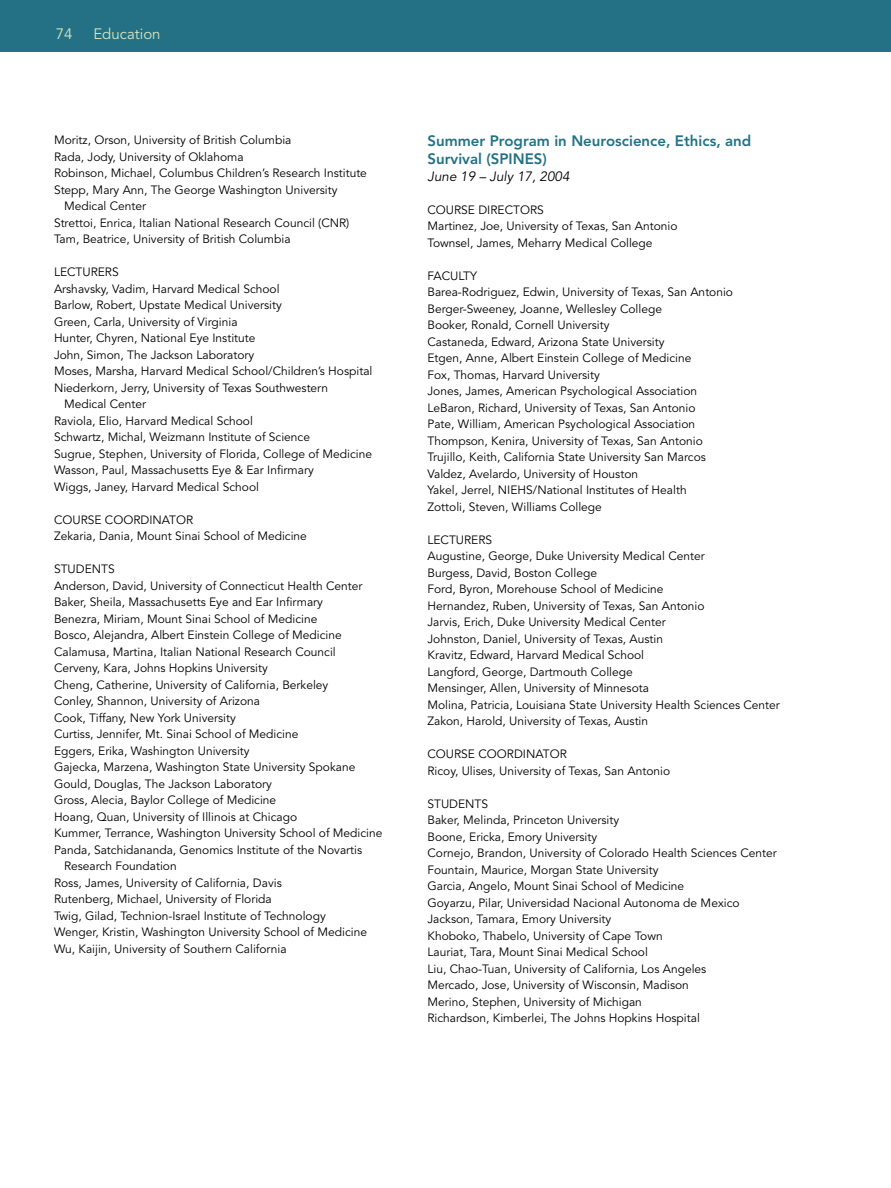
<style>
.page{position:relative;width:891px;height:1188px;background:#fff}
.page>*{position:absolute;margin:0;border:0;box-sizing:border-box;transform-origin:0 0}
.t1{font:800 15px/18px "Avenir";color:#247186}
.t2{font:15px "Avenir";color:#dae4b9}
.t3{font:italic 13.5px "Avenir";color:#000}
.t4{font:12px "Avenir";color:#000}
</style>
<div class="page">
<div style="left:0;top:0;width:891px;height:52px;background:#247186"></div>
<p class="t2" style="left:56px;top:25px;width:18px">74</p>
<p class="t2" style="left:93px;top:25px;width:69px">Education</p>
<p class="t4" style="left:54px;top:133px;width:239px">Moritz, Orson, University of British Columbia</p>
<p class="t4" style="left:54px;top:150px;width:191px">Rada, Jody, University of Oklahoma</p>
<p class="t4" style="left:54px;top:166px;width:314px">Robinson, Michael, Columbus Children’s Research Institute</p>
<p class="t4" style="left:54px;top:183px;width:285px">Stepp, Mary Ann, The George Washington University</p>
<p class="t4" style="left:64px;top:199px;width:84px">Medical Center</p>
<p class="t4" style="left:54px;top:216px;width:297px">Strettoi, Enrica, Italian National Research Council (CNR)</p>
<p class="t4" style="left:54px;top:232px;width:238px">Tam, Beatrice, University of British Columbia</p>
<p class="t4" style="left:54px;top:265px;width:66px">LECTURERS</p>
<p class="t4" style="left:54px;top:282px;width:227px">Arshavsky, Vadim, Harvard Medical School</p>
<p class="t4" style="left:54px;top:298px;width:229px">Barlow, Robert, Upstate Medical University</p>
<p class="t4" style="left:54px;top:315px;width:185px">Green, Carla, University of Virginia</p>
<p class="t4" style="left:54px;top:331px;width:203px">Hunter, Chyren, National Eye Institute</p>
<p class="t4" style="left:54px;top:348px;width:202px">John, Simon, The Jackson Laboratory</p>
<p class="t4" style="left:54px;top:364px;width:320px">Moses, Marsha, Harvard Medical School/Children’s Hospital</p>
<p class="t4" style="left:54px;top:381px;width:276px">Niederkorn, Jerry, University of Texas Southwestern</p>
<p class="t4" style="left:64px;top:397px;width:84px">Medical Center</p>
<p class="t4" style="left:54px;top:414px;width:200px">Raviola, Elio, Harvard Medical School</p>
<p class="t4" style="left:54px;top:430px;width:258px">Schwartz, Michal, Weizmann Institute of Science</p>
<p class="t4" style="left:54px;top:447px;width:320px">Sugrue, Stephen, University of Florida, College of Medicine</p>
<p class="t4" style="left:54px;top:463px;width:261px">Wasson, Paul, Massachusetts Eye &amp; Ear Infirmary</p>
<p class="t4" style="left:54px;top:480px;width:207px">Wiggs, Janey, Harvard Medical School</p>
<p class="t4" style="left:54px;top:513px;width:141px">COURSE COORDINATOR</p>
<p class="t4" style="left:54px;top:529px;width:254px">Zekaria, Dania, Mount Sinai School of Medicine</p>
<p class="t4" style="left:54px;top:562px;width:62px">STUDENTS</p>
<p class="t4" style="left:54px;top:579px;width:310px">Anderson, David, University of Connecticut Health Center</p>
<p class="t4" style="left:54px;top:595px;width:271px">Baker, Sheila, Massachusetts Eye and Ear Infirmary</p>
<p class="t4" style="left:54px;top:612px;width:265px">Benezra, Miriam, Mount Sinai School of Medicine</p>
<p class="t4" style="left:54px;top:628px;width:289px">Bosco, Alejandra, Albert Einstein College of Medicine</p>
<p class="t4" style="left:54px;top:645px;width:283px">Calamusa, Martina, Italian National Research Council</p>
<p class="t4" style="left:54px;top:661px;width:215px">Cerveny, Kara, Johns Hopkins University</p>
<p class="t4" style="left:54px;top:678px;width:276px">Cheng, Catherine, University of California, Berkeley</p>
<p class="t4" style="left:54px;top:694px;width:208px">Conley, Shannon, University of Arizona</p>
<p class="t4" style="left:54px;top:711px;width:183px">Cook, Tiffany, New York University</p>
<p class="t4" style="left:54px;top:727px;width:246px">Curtiss, Jennifer, Mt. Sinai School of Medicine</p>
<p class="t4" style="left:54px;top:744px;width:197px">Eggers, Erika, Washington University</p>
<p class="t4" style="left:54px;top:760px;width:303px">Gajecka, Marzena, Washington State University Spokane</p>
<p class="t4" style="left:54px;top:777px;width:220px">Gould, Douglas, The Jackson Laboratory</p>
<p class="t4" style="left:54px;top:793px;width:224px">Gross, Alecia, Baylor College of Medicine</p>
<p class="t4" style="left:54px;top:810px;width:245px">Hoang, Quan, University of Illinois at Chicago</p>
<p class="t4" style="left:54px;top:826px;width:330px">Kummer, Terrance, Washington University School of Medicine</p>
<p class="t4" style="left:54px;top:843px;width:310px">Panda, Satchidananda, Genomics Institute of the Novartis</p>
<p class="t4" style="left:64px;top:859px;width:114px">Research Foundation</p>
<p class="t4" style="left:54px;top:876px;width:229px">Ross, James, University of California, Davis</p>
<p class="t4" style="left:54px;top:892px;width:219px">Rutenberg, Michael, University of Florida</p>
<p class="t4" style="left:54px;top:909px;width:273px">Twig, Gilad, Technion-Israel Institute of Technology</p>
<p class="t4" style="left:54px;top:925px;width:315px">Wenger, Kristin, Washington University School of Medicine</p>
<p class="t4" style="left:54px;top:942px;width:234px">Wu, Kaijin, University of Southern California</p>
<p class="t1" style="left:428px;top:132px;width:325px">Summer Program in Neuroscience, Ethics, and<br>Survival (SPINES)</p>
<p class="t3" style="left:428px;top:168px;width:144px">June 19 – July 17, 2004</p>
<p class="t4" style="left:428px;top:203px;width:118px">COURSE DIRECTORS</p>
<p class="t4" style="left:428px;top:219px;width:252px">Martinez, Joe, University of Texas, San Antonio</p>
<p class="t4" style="left:428px;top:236px;width:227px">Townsel, James, Meharry Medical College</p>
<p class="t4" style="left:428px;top:269px;width:51px">FACULTY</p>
<p class="t4" style="left:428px;top:285px;width:307px">Barea-Rodriguez, Edwin, University of Texas, San Antonio</p>
<p class="t4" style="left:428px;top:302px;width:236px">Berger-Sweeney, Joanne, Wellesley College</p>
<p class="t4" style="left:428px;top:318px;width:184px">Booker, Ronald, Cornell University</p>
<p class="t4" style="left:428px;top:335px;width:239px">Castaneda, Edward, Arizona State University</p>
<p class="t4" style="left:428px;top:351px;width:266px">Etgen, Anne, Albert Einstein College of Medicine</p>
<p class="t4" style="left:428px;top:368px;width:174px">Fox, Thomas, Harvard University</p>
<p class="t4" style="left:428px;top:384px;width:271px">Jones, James, American Psychological Association</p>
<p class="t4" style="left:428px;top:401px;width:270px">LeBaron, Richard, University of Texas, San Antonio</p>
<p class="t4" style="left:428px;top:417px;width:269px">Pate, William, American Psychological Association</p>
<p class="t4" style="left:428px;top:434px;width:277px">Thompson, Kenira, University of Texas, San Antonio</p>
<p class="t4" style="left:428px;top:450px;width:280px">Trujillo, Keith, California State University San Marcos</p>
<p class="t4" style="left:428px;top:467px;width:212px">Valdez, Avelardo, University of Houston</p>
<p class="t4" style="left:428px;top:483px;width:261px">Yakel, Jerrel, NIEHS/National Institutes of Health</p>
<p class="t4" style="left:428px;top:500px;width:176px">Zottoli, Steven, Williams College</p>
<p class="t4" style="left:428px;top:533px;width:66px">LECTURERS</p>
<p class="t4" style="left:428px;top:549px;width:279px">Augustine, George, Duke University Medical Center</p>
<p class="t4" style="left:428px;top:566px;width:171px">Burgess, David, Boston College</p>
<p class="t4" style="left:428px;top:582px;width:238px">Ford, Byron, Morehouse School of Medicine</p>
<p class="t4" style="left:428px;top:599px;width:278px">Hernandez, Ruben, University of Texas, San Antonio</p>
<p class="t4" style="left:428px;top:615px;width:240px">Jarvis, Erich, Duke University Medical Center</p>
<p class="t4" style="left:428px;top:632px;width:237px">Johnston, Daniel, University of Texas, Austin</p>
<p class="t4" style="left:428px;top:648px;width:218px">Kravitz, Edward, Harvard Medical School</p>
<p class="t4" style="left:428px;top:665px;width:207px">Langford, George, Dartmouth College</p>
<p class="t4" style="left:428px;top:681px;width:223px">Mensinger, Allen, University of Minnesota</p>
<p class="t4" style="left:428px;top:698px;width:354px">Molina, Patricia, Louisiana State University Health Sciences Center</p>
<p class="t4" style="left:428px;top:714px;width:222px">Zakon, Harold, University of Texas, Austin</p>
<p class="t4" style="left:428px;top:747px;width:141px">COURSE COORDINATOR</p>
<p class="t4" style="left:428px;top:764px;width:244px">Ricoy, Ulises, University of Texas, San Antonio</p>
<p class="t4" style="left:428px;top:797px;width:62px">STUDENTS</p>
<p class="t4" style="left:428px;top:813px;width:193px">Baker, Melinda, Princeton University</p>
<p class="t4" style="left:428px;top:830px;width:171px">Boone, Ericka, Emory University</p>
<p class="t4" style="left:428px;top:846px;width:351px">Cornejo, Brandon, University of Colorado Health Sciences Center</p>
<p class="t4" style="left:428px;top:863px;width:233px">Fountain, Maurice, Morgan State University</p>
<p class="t4" style="left:428px;top:879px;width:258px">Garcia, Angelo, Mount Sinai School of Medicine</p>
<p class="t4" style="left:428px;top:896px;width:314px">Goyarzu, Pilar, Universidad Nacional Autonoma de Mexico</p>
<p class="t4" style="left:428px;top:912px;width:185px">Jackson, Tamara, Emory University</p>
<p class="t4" style="left:428px;top:929px;width:237px">Khoboko, Thabelo, University of Cape Town</p>
<p class="t4" style="left:428px;top:945px;width:222px">Lauriat, Tara, Mount Sinai Medical School</p>
<p class="t4" style="left:428px;top:962px;width:280px">Liu, Chao-Tuan, University of California, Los Angeles</p>
<p class="t4" style="left:428px;top:978px;width:263px">Mercado, Jose, University of Wisconsin, Madison</p>
<p class="t4" style="left:428px;top:995px;width:216px">Merino, Stephen, University of Michigan</p>
<p class="t4" style="left:428px;top:1011px;width:274px">Richardson, Kimberlei, The Johns Hopkins Hospital</p>
</div>
